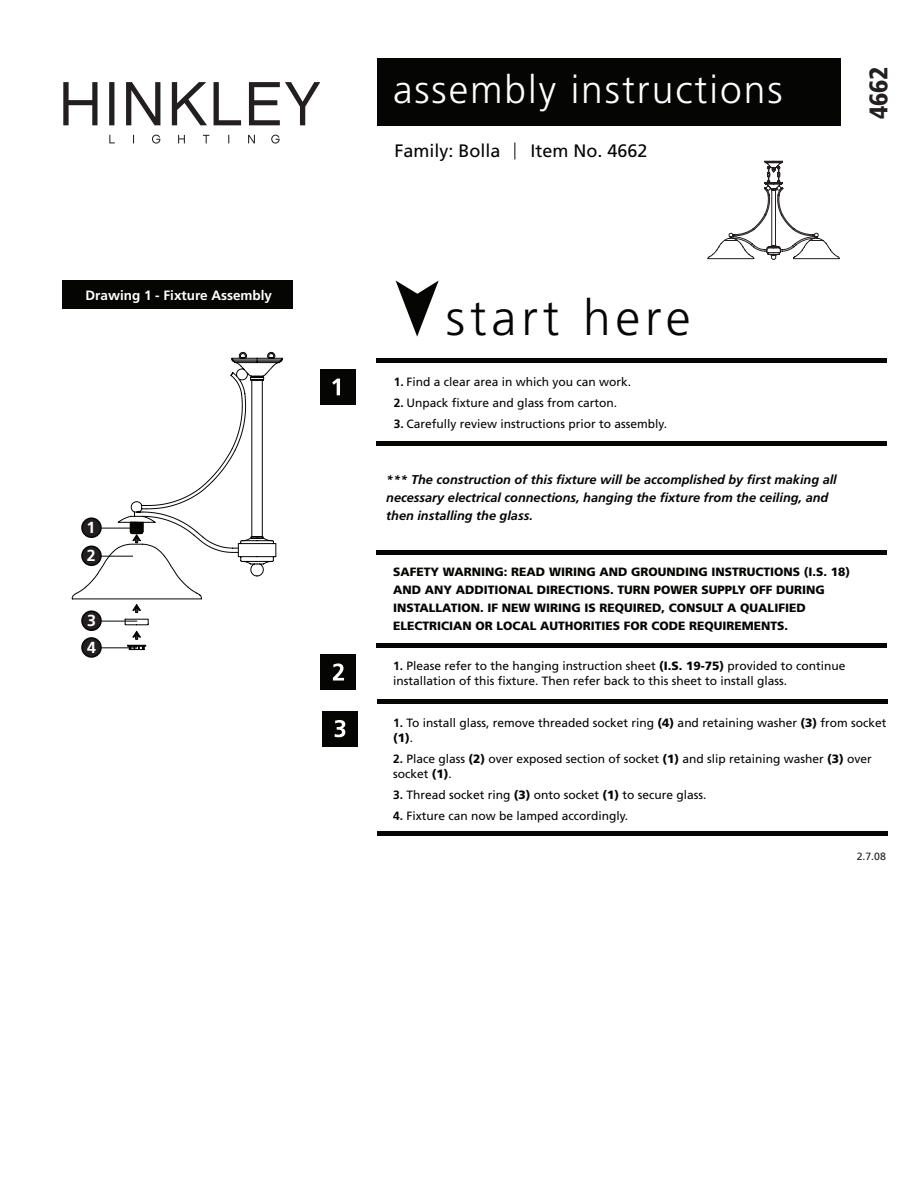
<style>
.page{position:relative;width:918px;height:1188px;background:#fff}
.page>*{position:absolute;margin:0;border:0;box-sizing:border-box;transform-origin:0 0}
.t1{font:300 49.65px "Frutiger LT Std";letter-spacing:.1em;color:#050504}
.t2{font:300 39px "Frutiger LT Std";letter-spacing:.05em;color:#fff}
.t3{font:900 condensed 25.5px "Frutiger LT Std";color:#231f20}
.t4{font:18px "Frutiger LT Std";color:#050504}
.t5{font:700 16.05px/28px "Frutiger LT Std";color:#fff}
.t6{font:700 13.5px "Frutiger LT Std";color:#fff}
.t7{font:italic 700 12.75px/18px "Frutiger LT Std";color:#050504}
.t8{font:12px/15px "Frutiger LT Std";color:#050504}
.t9{font:900 12px/18px "Frutiger LT Std";color:#050504}
.t10{font:10.5px "Frutiger LT Std";color:#231f20}
.s1{font-weight:700}
.s2{font-weight:900}
</style>
<div class="page">
<div style="left:377px;top:58px;width:463px;height:68px;background:#050504"></div>
<svg style="left:396px;top:281px;width:43px;height:56px"></svg>
<div style="left:321px;top:369px;width:35px;height:36px;background:#050504"></div>
<svg style="left:332px;top:379px;width:8px;height:16px"></svg>
<div style="left:321px;top:654px;width:35px;height:36px;background:#050504"></div>
<svg style="left:333px;top:663px;width:11px;height:18px"></svg>
<div style="left:377px;top:358px;width:510px;height:5px;background:#050504"></div>
<div style="left:377px;top:441px;width:510px;height:5px;background:#050504"></div>
<div style="left:377px;top:550px;width:510px;height:5px;background:#050504"></div>
<div style="left:377px;top:643px;width:510px;height:5px;background:#050504"></div>
<div style="left:377px;top:699px;width:510px;height:5px;background:#050504"></div>
<div style="left:377px;top:831px;width:511px;height:5px;background:#050504"></div>
<svg style="left:514px;top:142px;width:1px;height:17px"></svg>
<svg style="left:63px;top:82px;width:257px;height:43px"></svg>
<svg style="left:109px;top:135px;width:171px;height:9px"></svg>
<div style="left:322px;top:711px;width:36px;height:35px;background:#050504"></div>
<svg style="left:335px;top:720px;width:10px;height:17px"></svg>
<div style="left:63px;top:280px;width:230px;height:29px;background:#050604"></div>
<svg style="left:72px;top:352px;width:211px;height:298px"></svg>
<div style="left:81px;top:517px;width:21px;height:21px;background:#231f20;border:2px solid #050605;border-radius:50%"></div>
<hr style="left:101px;top:528px;width:32px;height:1px;background:#050605">
<div style="left:81px;top:546px;width:21px;height:20px;background:#231f20;border:2px solid #050605;border-radius:50%"></div>
<hr style="left:101px;top:556px;width:32px;height:1px;background:#050605">
<div style="left:81px;top:610px;width:21px;height:21px;background:#231f20;border:2px solid #050605;border-radius:50%"></div>
<hr style="left:101px;top:621px;width:36px;height:1px;background:#050605">
<div style="left:81px;top:637px;width:21px;height:21px;background:#231f20;border:2px solid #050605;border-radius:50%"></div>
<hr style="left:101px;top:647px;width:36px;height:1px;background:#050605">
<svg style="left:707px;top:161px;width:133px;height:99px"></svg>
<p class="t6" style="left:86px;top:288px;width:188px">Drawing 1 - Fixture Assembly</p>
<h3 class="t5" style="left:87px;top:514px;width:11px">1<br>2</h3>
<h3 class="t5" style="left:87px;top:608px;width:10px;line-height:26.7px">3<br>4</h3>
<h2 class="t2" style="left:393px;top:68px;width:391px">assembly instructions</h2>
<h3 class="t4" style="left:394px;top:140px;width:108px">Family: Bolla</h3>
<h3 class="t4" style="left:530px;top:140px;width:119px">Item No. 4662</h3>
<h3 class="t3" style="left:863px;top:119px;width:53px;rotate:-90deg">4662</h3>
<h1 class="t1" style="left:446px;top:290px;width:246px">start here</h1>
<p class="t8" style="left:394px;top:374px;width:239px"><span class="s1">1.</span> Find a clear area in which you can work.</p>
<p class="t8" style="left:394px;top:395px;width:225px"><span class="s1">2.</span> Unpack fixture and glass from carton.</p>
<p class="t8" style="left:394px;top:416px;width:275px"><span class="s1">3.</span> Carefully review instructions prior to assembly.</p>
<p class="t7" style="left:386px;top:471px;width:452px">*** The construction of this fixture will be accomplished by first making all necessary electrical connections, hanging the fixture from the ceiling, and then installing the glass.</p>
<p class="t9" style="left:393px;top:563px;width:459px">SAFETY WARNING: READ WIRING AND GROUNDING INSTRUCTIONS (I.S. 18)<br>AND ANY ADDITIONAL DIRECTIONS. TURN POWER SUPPLY OFF DURING INSTALLATION. IF NEW WIRING IS REQUIRED, CONSULT A QUALIFIED ELECTRICIAN OR LOCAL AUTHORITIES FOR CODE REQUIREMENTS.</p>
<p class="t8" style="left:393px;top:658px;width:454px"><span class="s1">1.</span> Please refer to the hanging instruction sheet <span class="s2">(I.S. 19-75)</span> provided to continue installation of this fixture. Then refer back to this sheet to install glass.</p>
<p class="t8" style="left:393px;top:716px;width:495px"><span class="s1">1.</span> To install glass, remove threaded socket ring <span class="s2">(4)</span> and retaining washer <span class="s2">(3)</span> from socket <span class="s2">(1)</span>.</p>
<p class="t8" style="left:393px;top:752px;width:480px"><span class="s1">2.</span> Place glass <span class="s2">(2)</span> over exposed section of socket <span class="s2">(1)</span> and slip retaining washer <span class="s2">(3)</span> over socket <span class="s2">(1)</span>.</p>
<p class="t8" style="left:393px;top:788px;width:315px"><span class="s1">3.</span> Thread socket ring <span class="s2">(3)</span> onto socket <span class="s2">(1)</span> to secure glass.</p>
<p class="t8" style="left:393px;top:809px;width:237px"><span class="s1">4.</span> Fixture can now be lamped accordingly.</p>
<p class="t10" style="left:857px;top:850px;width:31px">2.7.08</p>
</div>
